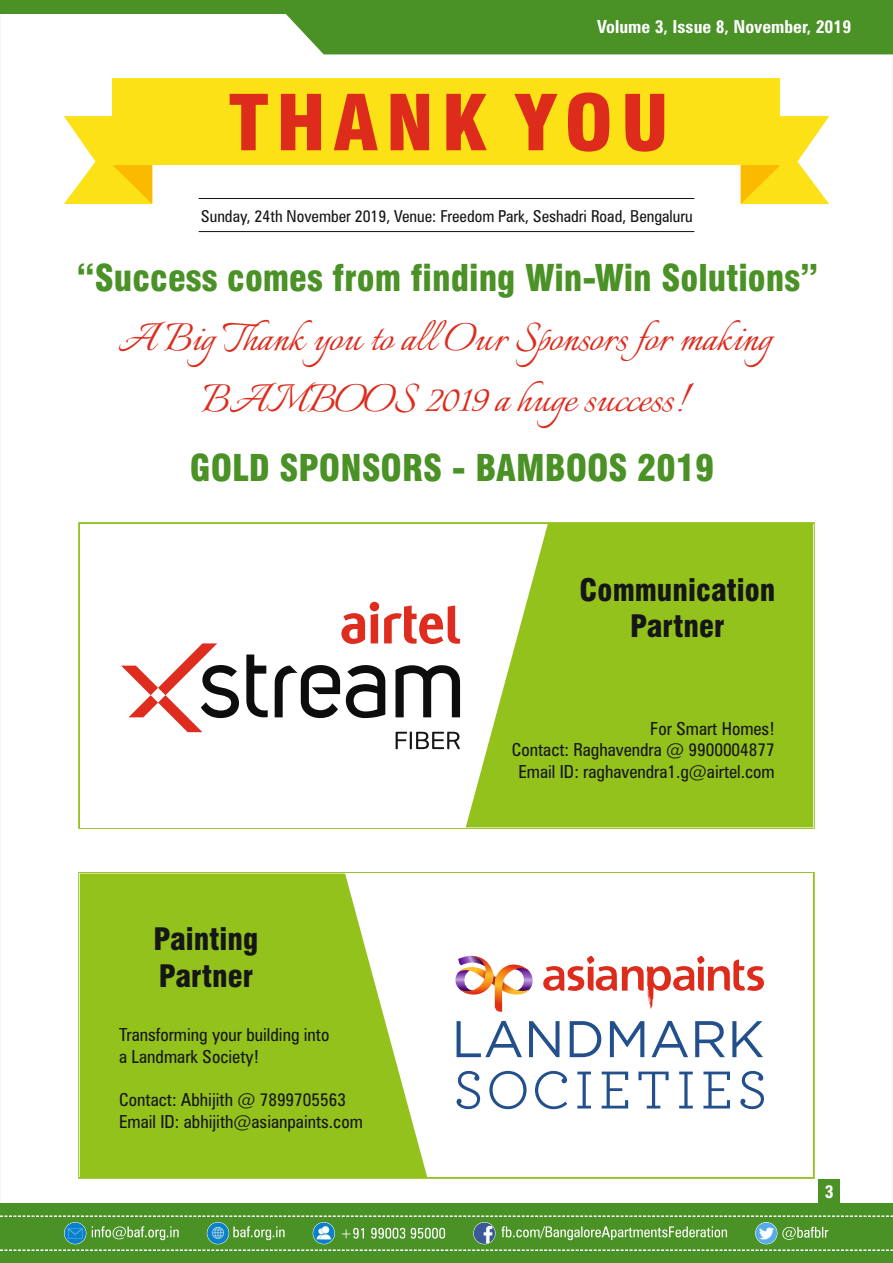
<style>
.page{position:relative;width:893px;height:1263px;background:#fff}
.page>*{position:absolute;margin:0;border:0;box-sizing:border-box;transform-origin:0 0}
.t1{font:900 condensed 75px "Swiss 721 BT";letter-spacing:.09em;color:#dd2b1c;scale:1.09 1}
.t2{font:49.05px/61.3px "Italianno";color:#dd2b1c;text-align:center}
.t3{font:900 condensed 36px "Swiss 721 BT";color:#4a9126}
.t4{font:900 condensed 30.15px/36.2px "Swiss 721 BT";color:#151616;text-align:center}
.t5{font:condensed 18px/21.6px "Zurich BT";color:#151616}
.t6{font:700 condensed 18px "Zurich BT";color:#fff}
.t7{font:condensed 16.5px "Zurich BT";color:#151616}
</style>
<div class="page">
<div style="left:286px;top:14px;width:607px;height:40px;background:#4a9126"></div>
<div style="left:0;top:0;width:893px;height:14px;background:#4a9126"></div>
<svg style="left:64px;top:116px;width:88px;height:88px"></svg>
<svg style="left:741px;top:116px;width:88px;height:88px"></svg>
<div style="left:113px;top:79px;width:667px;height:86px;background:#fbe116"></div>
<hr style="left:199px;top:231px;width:495px;height:1px;background:#151616">
<hr style="left:199px;top:198px;width:495px;height:1px;background:#151616">
<svg style="left:466px;top:524px;width:347px;height:303px;background:#a0c936"></svg>
<svg style="left:341px;top:602px;width:119px;height:42px"></svg>
<svg style="left:246px;top:654px;width:22px;height:63px"></svg>
<svg style="left:275px;top:665px;width:65px;height:53px"></svg>
<svg style="left:346px;top:665px;width:39px;height:53px"></svg>
<svg style="left:395px;top:665px;width:65px;height:52px"></svg>
<svg style="left:121px;top:643px;width:118px;height:89px"></svg>
<svg style="left:396px;top:731px;width:64px;height:18px"></svg>
<svg style="left:80px;top:873px;width:347px;height:304px;background:#a0c937"></svg>
<svg style="left:457px;top:1021px;width:65px;height:36px"></svg>
<svg style="left:570px;top:1021px;width:31px;height:36px"></svg>
<svg style="left:610px;top:1021px;width:34px;height:36px"></svg>
<svg style="left:651px;top:1021px;width:37px;height:36px"></svg>
<svg style="left:695px;top:1021px;width:30px;height:36px"></svg>
<svg style="left:732px;top:1021px;width:31px;height:36px"></svg>
<svg style="left:457px;top:1071px;width:23px;height:38px"></svg>
<svg style="left:489px;top:1071px;width:38px;height:38px"></svg>
<svg style="left:535px;top:1071px;width:32px;height:38px"></svg>
<svg style="left:577px;top:1071px;width:14px;height:37px"></svg>
<svg style="left:602px;top:1071px;width:26px;height:37px"></svg>
<svg style="left:638px;top:1071px;width:31px;height:37px"></svg>
<svg style="left:679px;top:1071px;width:14px;height:37px"></svg>
<svg style="left:703px;top:1071px;width:27px;height:37px"></svg>
<svg style="left:740px;top:1071px;width:24px;height:38px"></svg>
<svg style="left:529px;top:1021px;width:30px;height:36px"></svg>
<svg style="left:543px;top:956px;width:221px;height:53px"></svg>
<svg style="left:455px;top:956px;width:78px;height:56px"></svg>
<div style="left:818px;top:1179px;width:22px;height:26px;background:#4a9126"></div>
<div style="left:0;top:1203px;width:893px;height:60px;background:#4a9126"></div>
<svg style="left:782px;top:1227px;width:46px;height:13px"></svg>
<div style="left:755px;top:1222px;width:22px;height:22px;border:1px solid #fff;border-radius:50%"></div>
<img style="left:756px;top:1222px;width:21px;height:22px;border-radius:50%">
<svg style="left:501px;top:1226px;width:226px;height:14px"></svg>
<div style="left:473px;top:1222px;width:22px;height:22px;border:1px solid #fff;border-radius:50%"></div>
<img style="left:474px;top:1222px;width:21px;height:22px;border-radius:50%">
<svg style="left:233px;top:1226px;width:52px;height:14px"></svg>
<img style="left:207px;top:1222px;width:22px;height:22px;border-radius:50%">
<svg style="left:342px;top:1228px;width:103px;height:10px"></svg>
<div style="left:313px;top:1222px;width:22px;height:22px;border:1px solid #fff;border-radius:50%"></div>
<img style="left:313px;top:1222px;width:21px;height:22px;border-radius:50%">
<div style="left:64px;top:1222px;width:22px;height:22px;border:1px solid #fff;border-radius:50%"></div>
<img style="left:65px;top:1222px;width:21px;height:22px;border-radius:50%">
<svg style="left:92px;top:1226px;width:87px;height:14px"></svg>
<svg style="left:0;top:1215px;width:893px;height:2px"></svg>
<svg style="left:0;top:1249px;width:893px;height:2px"></svg>
<p class="t6" style="left:597px;top:19px;width:256px">Volume 3, Issue 8, November, 2019</p>
<h1 class="t1" style="left:229px;top:93px;width:406px">THANK YOU</h1>
<p class="t7" style="left:201px;top:210px;width:493px">Sunday, 24th November 2019, Venue: Freedom Park, Seshadri Road, Bengaluru</p>
<h3 class="t3" style="left:77px;top:264px;width:743px">“Success comes from finding Win-Win Solutions”</h3>
<h2 class="t2" style="left:118px;top:310px;width:655px">A Big Thank you to all Our Sponsors for making<br>BAMBOOS 2019 a huge success!</h2>
<h3 class="t3" style="left:190px;top:454px;width:526px">GOLD SPONSORS - BAMBOOS 2019</h3>
<h3 class="t4" style="left:580px;top:575px;width:197px">Communication<br>Partner</h3>
<h3 class="t4" style="left:154px;top:924px;width:106px;text-align:left">Painting<br>Partner</h3>
<p class="t5" style="left:119px;top:1026px;width:212px">Transforming your building into a Landmark Society!</p>
<p class="t5" style="left:119px;top:1090px;width:245px">Contact: Abhijith @ 7899705563<br>Email ID: abhijith@asianpaints.com</p>
<p class="t5" style="left:512px;top:719px;width:264px;text-align:right">For Smart Homes!<br>Contact: Raghavendra @ 9900004877<br>Email ID: raghavendra1.g@airtel.com</p>
<p class="t6" style="left:825px;top:1184px;width:10px">3</p>
</div>
